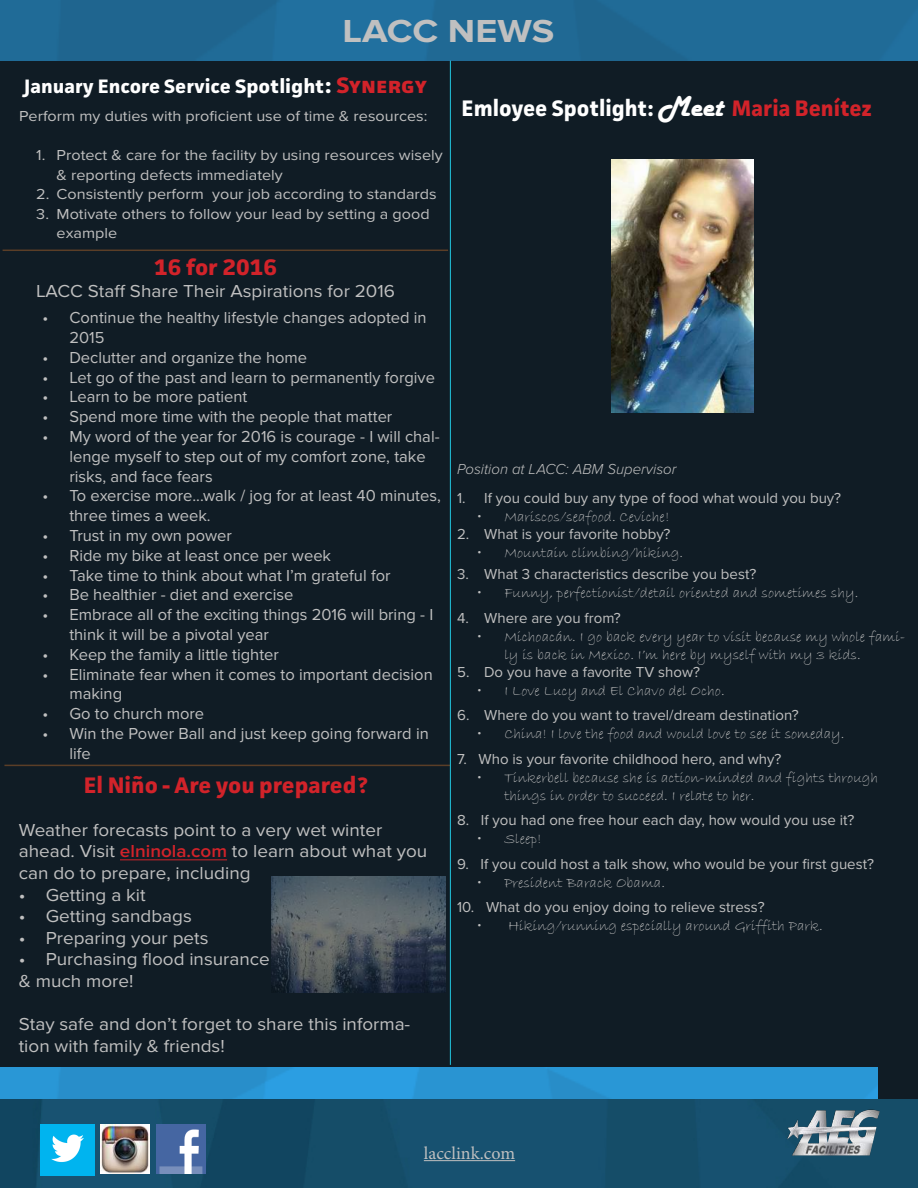
<style>
.page{position:relative;width:918px;height:1188px;background:#fff}
.page>*{position:absolute;margin:0;border:0;box-sizing:border-box;transform-origin:0 0}
.t1{font:700 33px "Proxima Nova";color:#c0c0c0;scale:1.14 1}
.t2{font:700 22.5px "Facit";color:#fff}
.t3{font:700 22.5px "Facit";color:#d2232a;scale:1.05 1}
.t4{font:700 19.5px "Facit";color:#fff;scale:1.05 1}
.t5{font:18px/21.6px "Proxima Nova";color:#c0c0c0;scale:1.05 1}
.t6{font:18px "Minion Pro";color:#c0c0c0}
.t7{font:16.5px/19.8px "Proxima Nova";color:#c0c0c0}
.t8{font:15px/18px "Bradley Hand ITC";color:#c0c0c0}
.t9{font:15px "Proxima Nova";color:#c0c0c0}
.t10{font:15px/19.5px "Proxima Nova";color:#c0c0c0;scale:1.08 1}
.t11{font:italic 300 15px "Proxima Nova";color:#c0c0c0}
.s1{font-size:22.5px}
.s2{font-size:22.5px;color:#d2232a}
.s3{font-weight:600;color:#d2232a}
.s4{font-family:"Harlow Solid";font-weight:400;font-size:30px}
.s5{color:#d2232a}
</style>
<div class="page">
<div style="left:0;top:60px;width:918px;height:1039px;background:#101c25"></div>
<hr style="left:3px;top:250px;width:445px;height:1px;background:#5b3e27">
<hr style="left:4px;top:765px;width:446px;height:1px;background:#5b3e27">
<hr style="left:120px;top:860px;width:107px;height:1px;background:#d2232a">
<img style="left:272px;top:876px;width:174px;height:116px">
<hr style="left:450px;top:60px;width:1px;height:1005px;background:#22c6e0">
<div style="left:0;top:0;width:918px;height:60px;background:#206b97"></div>
<img style="left:0;top:1068px;width:878px;height:31px">
<img style="left:0;top:1099px;width:918px;height:89px">
<img style="left:712px;top:1093px;width:204px;height:93px">
<img style="left:40px;top:1124px;width:54px;height:52px">
<img style="left:100px;top:1125px;width:50px;height:49px">
<img style="left:156px;top:1124px;width:50px;height:50px">
<hr style="left:424px;top:1160px;width:91px;height:1px;background:#c0c0c0">
<img style="left:612px;top:160px;width:142px;height:252px">
<h1 class="t1" style="left:343px;top:12px;width:187px">LACC NEWS</h1>
<p class="t4" style="left:24px;top:74px;width:385px">January Encore Service Spotlight<span class="s1">:</span> <span class="s2">Synergy</span></p>
<p class="t10" style="left:19px;top:107px;width:379px">Perform my duties with proficient use of time &amp; resources:</p>
<p class="t10" style="left:57px;top:146px;width:359px;text-indent:-20px">1. Protect &amp; care for the facility by using resources wisely &amp; reporting defects immediately</p>
<p class="t10" style="left:36px;top:185px;width:372px">2. Consistently perform your job according to standards</p>
<p class="t10" style="left:57px;top:204px;width:347px;text-indent:-20px">3. Motivate others to follow your lead by setting a good example</p>
<h2 class="t3" style="left:154px;top:253px;width:119px">16 for 2016</h2>
<p class="t5" style="left:36px;top:280px;width:344px">LACC Staff Share Their Aspirations for 2016</p>
<p class="t7" style="left:69px;top:308px;width:359px;text-indent:-27px">• Continue the healthy lifestyle changes adopted in<br>2015</p>
<p class="t7" style="left:42px;top:348px;width:266px">• Declutter and organize the home</p>
<p class="t7" style="left:42px;top:367px;width:394px">• Let go of the past and learn to permanently forgive</p>
<p class="t7" style="left:42px;top:387px;width:207px">• Learn to be more patient</p>
<p class="t7" style="left:42px;top:407px;width:352px">• Spend more time with the people that matter</p>
<p class="t7" style="left:69px;top:427px;width:372px;text-indent:-27px">• My word of the year for 2016 is courage - I will chal&shy;lenge myself to step out of my comfort zone, take risks, and face fears</p>
<p class="t7" style="left:69px;top:486px;width:373px;text-indent:-27px">• To exercise more...walk / jog for at least 40 minutes, three times a week.</p>
<p class="t7" style="left:42px;top:526px;width:191px">• Trust in my own power</p>
<p class="t7" style="left:42px;top:546px;width:290px">• Ride my bike at least once per week</p>
<p class="t7" style="left:42px;top:565px;width:350px">• Take time to think about what I’m grateful for</p>
<p class="t7" style="left:42px;top:585px;width:253px">• Be healthier - diet and exercise</p>
<p class="t7" style="left:69px;top:605px;width:365px;text-indent:-27px">• Embrace all of the exciting things 2016 will bring - I think it will be a pivotal year</p>
<p class="t7" style="left:42px;top:645px;width:238px">• Keep the family a little tighter</p>
<p class="t7" style="left:69px;top:664px;width:365px;text-indent:-27px">• Eliminate fear when it comes to important decision making</p>
<p class="t7" style="left:42px;top:704px;width:163px">• Go to church more</p>
<p class="t7" style="left:69px;top:724px;width:361px;text-indent:-27px">• Win the Power Ball and just keep going forward in life</p>
<h2 class="t3" style="left:84px;top:771px;width:272px">El Niño - Are you prepared?</h2>
<p class="t5" style="left:19px;top:819px;width:391px">Weather forecasts point to a very wet winter ahead. Visit <span class="s3">elninola.com</span> to learn about what you can do to prepare, including</p>
<p class="t5" style="left:19px;top:884px;width:122px">• Getting a kit</p>
<p class="t5" style="left:19px;top:906px;width:166px">• Getting sandbags</p>
<p class="t5" style="left:19px;top:927px;width:182px">• Preparing your pets</p>
<p class="t5" style="left:19px;top:949px;width:241px">• Purchasing flood insurance &amp; much more!</p>
<p class="t5" style="left:19px;top:1014px;width:374px">Stay safe and don’t forget to share this informa&shy;tion with family &amp; friends!</p>
<h2 class="t2" style="left:462px;top:94px;width:412px">Emloyee Spotlight: <span class="s4">Meet</span> <span class="s5">Maria Benítez</span></h2>
<p class="t11" style="left:457px;top:461px;width:221px">Position at LACC: ABM Supervisor</p>
<p class="t9" style="left:457px;top:489px;width:386px">1. If you could buy any type of food what would you buy?</p>
<p class="t8" style="left:477px;top:508px;width:194px">• Mariscos/seafood. Ceviche!</p>
<p class="t9" style="left:457px;top:525px;width:215px">2. What is your favorite hobby?</p>
<p class="t8" style="left:477px;top:544px;width:207px">• Mountain climbing/hiking.</p>
<p class="t9" style="left:457px;top:565px;width:301px">3. What 3 characteristics describe you best?</p>
<p class="t8" style="left:477px;top:584px;width:382px">• Funny, perfectionist/detail oriented and sometimes shy.</p>
<p class="t9" style="left:457px;top:609px;width:165px">4. Where are you from?</p>
<p class="t8" style="left:504px;top:628px;width:402px;text-indent:-27px">• Michoacán. I go back every year to visit because my whole fami&shy;ly is back in Mexico. I’m here by myself with my 3 kids.</p>
<p class="t9" style="left:457px;top:663px;width:244px">5. Do you have a favorite TV show?</p>
<p class="t8" style="left:477px;top:682px;width:249px">• I Love Lucy and El Chavo del Ocho.</p>
<p class="t9" style="left:457px;top:706px;width:343px">6. Where do you want to travel/dream destination?</p>
<p class="t8" style="left:477px;top:725px;width:369px">• China! I love the food and would love to see it someday.</p>
<p class="t9" style="left:457px;top:750px;width:326px">7. Who is your favorite childhood hero, and why?</p>
<p class="t8" style="left:504px;top:769px;width:375px;text-indent:-27px">• Tinkerbell because she is action-minded and fights through things in order to succeed. I relate to her.</p>
<p class="t9" style="left:457px;top:811px;width:399px">8. If you had one free hour each day, how would you use it?</p>
<p class="t8" style="left:477px;top:830px;width:66px">• Sleep!</p>
<p class="t9" style="left:457px;top:855px;width:418px">9. If you could host a talk show, who would be your first guest?</p>
<p class="t8" style="left:477px;top:874px;width:189px">• President Barack Obama.</p>
<p class="t9" style="left:457px;top:898px;width:309px">10. What do you enjoy doing to relieve stress?</p>
<p class="t8" style="left:477px;top:917px;width:347px">• Hiking/running especially around Griffith Park.</p>
<p class="t6" style="left:424px;top:1141px;width:93px">lacclink.com</p>
</div>
